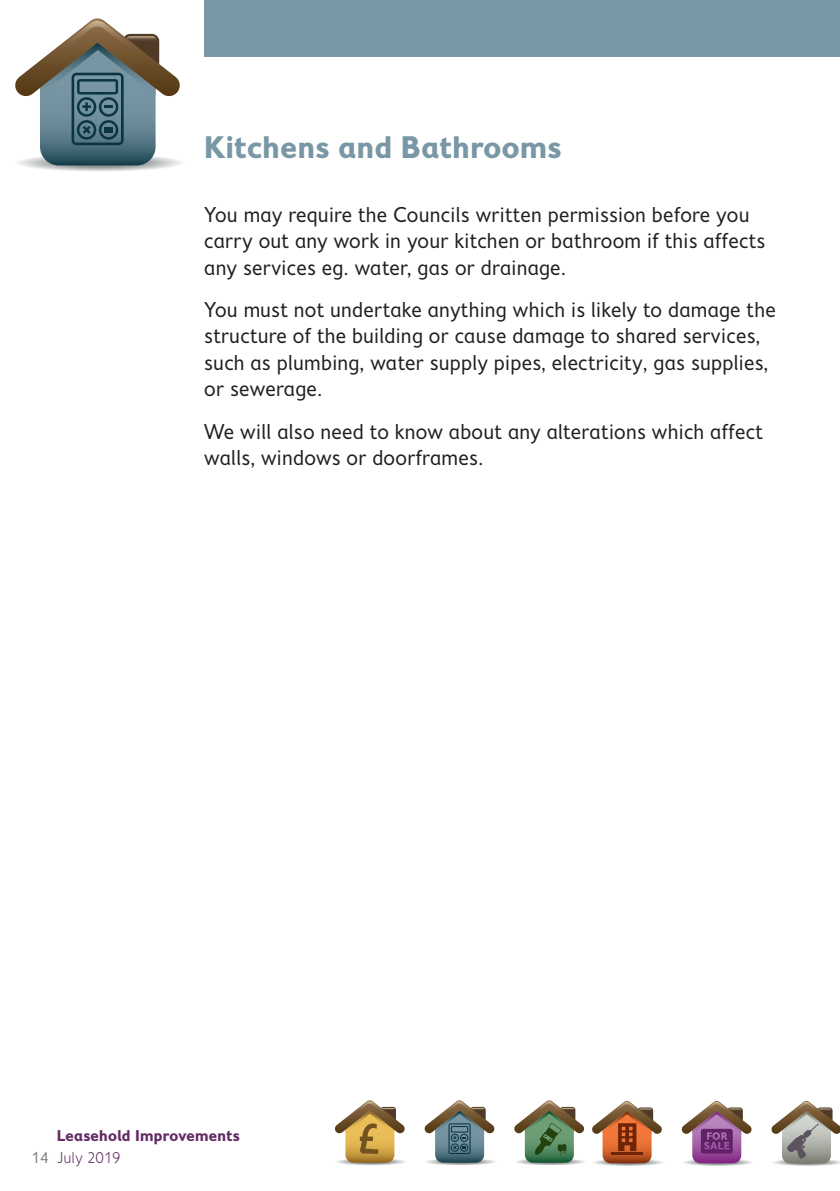
<style>
.page{position:relative;width:840px;height:1191px;background:#fff}
.page>*{position:absolute;margin:0;border:0;box-sizing:border-box;transform-origin:0 0}
.t1{font:700 32px "Fiendstar";color:#7997a4}
.t2{font:22px/26.4px "Fiendstar";color:#231f20}
.t3{font:700 16px "Fiendstar";color:#622c65}
.t4{font:300 16px "Fiendstar";color:#622c65}
.s1{font-weight:400;color:#808285}
</style>
<div class="page">
<svg style="left:335px;top:1100px;width:71px;height:65px"></svg>
<svg style="left:424px;top:1100px;width:71px;height:65px"></svg>
<svg style="left:771px;top:1101px;width:68px;height:65px"></svg>
<svg style="left:514px;top:1100px;width:149px;height:66px"></svg>
<hr style="left:611px;top:1152px;width:31px;height:2px;background:#6e2405">
<svg style="left:681px;top:1101px;width:72px;height:65px"></svg>
<div style="left:204px;top:0;width:635px;height:57px;background:#7997a4"></div>
<svg style="left:15px;top:18px;width:166px;height:153px"></svg>
<p class="t1" style="left:204px;top:128px;width:359px">Kitchens and Bathrooms</p>
<p class="t2" style="left:204px;top:201px;width:562px">You may require the Councils written permission before you carry out any work in your kitchen or bathroom if this affects any services eg. water, gas or drainage.</p>
<p class="t2" style="left:204px;top:296px;width:573px">You must not undertake anything which is likely to damage the structure of the building or cause damage to shared services, such as plumbing, water supply pipes, electricity, gas supplies, or sewerage.</p>
<p class="t2" style="left:204px;top:418px;width:560px">We will also need to know about any alterations which affect walls, windows or doorframes.</p>
<p class="t3" style="left:57px;top:1126px;width:184px">Leasehold Improvements</p>
<p class="t4" style="left:32px;top:1149px;width:90px"><span class="s1">14</span> July 2019</p>
</div>
